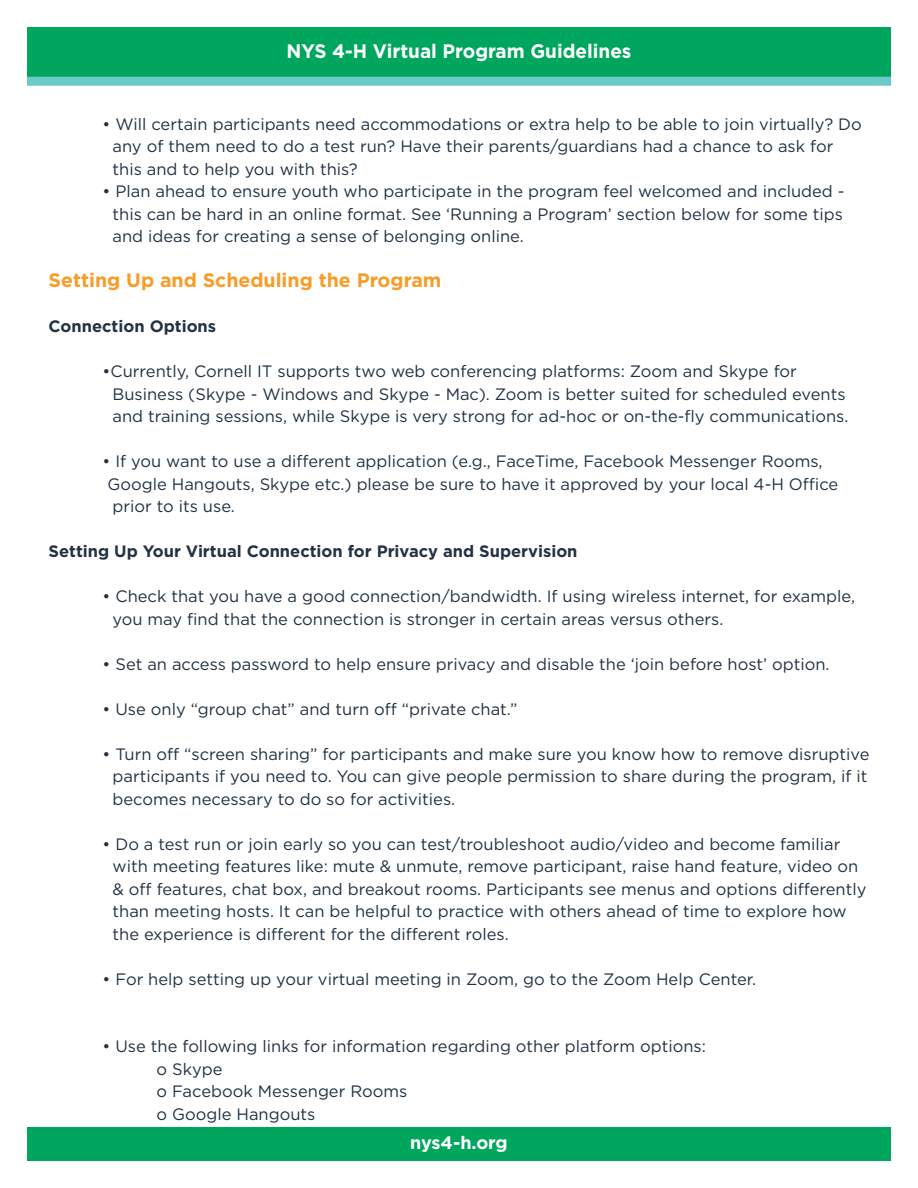
<style>
.page{position:relative;width:918px;height:1188px;background:#fff}
.page>*{position:absolute;margin:0;border:0;box-sizing:border-box;transform-origin:0 0}
.t1{font:700 19.5px "Gotham";color:#f89c27}
.t2{font:700 19.5px "Gotham";color:#fff}
.t3{font:700 18px "Gotham";letter-spacing:-.01em;color:#fff}
.t4{font:16.5px "Gotham";color:#213242}
.t5{font:700 16.5px "Gotham";color:#213242}
</style>
<div class="page">
<div style="left:27px;top:27px;width:864px;height:50px;background:#00a65d"></div>
<div style="left:27px;top:77px;width:864px;height:9px;background:#6cc9c9"></div>
<div style="left:27px;top:1128px;width:864px;height:33px;background:#00a65d"></div>
<p class="t2" style="left:287px;top:39px;width:346px">NYS 4-H Virtual Program Guidelines</p>
<p class="t4" style="left:103px;top:113px;width:761px">• Will certain participants need accommodations or extra help to be able to join virtually? Do</p>
<p class="t4" style="left:113px;top:136px;width:722px">any of them need to do a test run? Have their parents/guardians had a chance to ask for</p>
<p class="t4" style="left:113px;top:158px;width:247px">this and to help you with this?</p>
<p class="t4" style="left:103px;top:181px;width:744px">• Plan ahead to ensure youth who participate in the program feel welcomed and included -</p>
<p class="t4" style="left:113px;top:203px;width:732px">this can be hard in an online format. See ‘Running a Program’ section below for some tips</p>
<p class="t4" style="left:113px;top:226px;width:413px">and ideas for creating a sense of belonging online.</p>
<p class="t1" style="left:49px;top:268px;width:394px">Setting Up and Scheduling the Program</p>
<p class="t5" style="left:49px;top:316px;width:169px">Connection Options</p>
<p class="t4" style="left:103px;top:361px;width:696px">•Currently, Cornell IT supports two web conferencing platforms: Zoom and Skype for</p>
<p class="t4" style="left:113px;top:383px;width:735px">Business (Skype - Windows and Skype - Mac). Zoom is better suited for scheduled events</p>
<p class="t4" style="left:113px;top:406px;width:737px">and training sessions, while Skype is very strong for ad-hoc or on-the-fly communications.</p>
<p class="t4" style="left:103px;top:451px;width:722px">• If you want to use a different application (e.g., FaceTime, Facebook Messenger Rooms,</p>
<p class="t4" style="left:108px;top:473px;width:732px">Google Hangouts, Skype etc.) please be sure to have it approved by your local 4-H Office</p>
<p class="t4" style="left:113px;top:496px;width:124px">prior to its use.</p>
<p class="t5" style="left:49px;top:541px;width:530px">Setting Up Your Virtual Connection for Privacy and Supervision</p>
<p class="t4" style="left:103px;top:586px;width:754px">• Check that you have a good connection/bandwidth. If using wireless internet, for example,</p>
<p class="t4" style="left:113px;top:608px;width:612px">you may find that the connection is stronger in certain areas versus others.</p>
<p class="t4" style="left:103px;top:653px;width:729px">• Set an access password to help ensure privacy and disable the ‘join before host’ option.</p>
<p class="t4" style="left:103px;top:698px;width:416px">• Use only “group chat” and turn off “private chat.”</p>
<p class="t4" style="left:103px;top:743px;width:768px">• Turn off “screen sharing” for participants and make sure you know how to remove disruptive</p>
<p class="t4" style="left:113px;top:766px;width:756px">participants if you need to. You can give people permission to share during the program, if it</p>
<p class="t4" style="left:113px;top:788px;width:344px">becomes necessary to do so for activities.</p>
<p class="t4" style="left:103px;top:833px;width:739px">• Do a test run or join early so you can test/troubleshoot audio/video and become familiar</p>
<p class="t4" style="left:113px;top:856px;width:747px">with meeting features like: mute &amp; unmute, remove participant, raise hand feature, video on</p>
<p class="t4" style="left:113px;top:878px;width:755px">&amp; off features, chat box, and breakout rooms. Participants see menus and options differently</p>
<p class="t4" style="left:113px;top:901px;width:736px">than meeting hosts. It can be helpful to practice with others ahead of time to explore how</p>
<p class="t4" style="left:113px;top:923px;width:398px">the experience is different for the different roles.</p>
<p class="t4" style="left:103px;top:968px;width:655px">• For help setting up your virtual meeting in Zoom, go to the Zoom Help Center.</p>
<p class="t4" style="left:103px;top:1036px;width:605px">• Use the following links for information regarding other platform options:</p>
<p class="t4" style="left:157px;top:1058px;width:67px">o Skype</p>
<p class="t4" style="left:157px;top:1081px;width:252px">o Facebook Messenger Rooms</p>
<p class="t4" style="left:157px;top:1103px;width:160px">o Google Hangouts</p>
<p class="t3" style="left:410px;top:1131px;width:99px">nys4-h.org</p>
</div>
